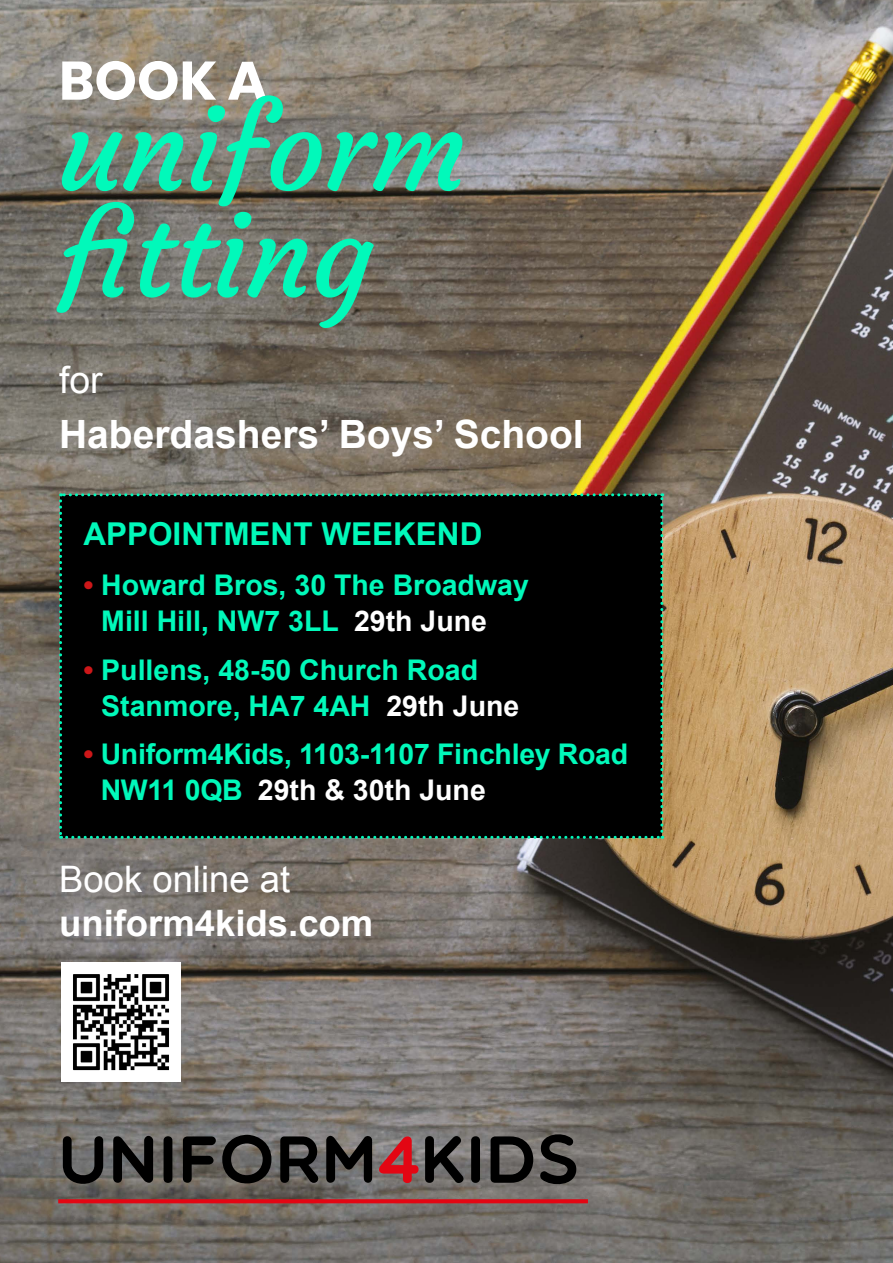
<style>
.page{position:relative;width:893px;height:1263px;background:#fff}
.page>*{position:absolute;margin:0;border:0;box-sizing:border-box;transform-origin:0 0}
.t1{font:115.5px/106.5px "Courgette";color:#01f9ba}
.t2{font:700 54px "Poppins";color:#fff}
.t3{font:700 39px "Arial";color:#fff}
.t4{font:37.35px "Arial";color:#fff}
.t5{font:700 36.45px "Arial";color:#fff}
.t6{font:36.45px "Arial";color:#fff}
.t7{font:700 31.5px "Arial";color:#01f9ba}
.t8{font:700 28.5px/36px "Arial";color:#01f9ba}
.s1{color:#cd1719}
.s2{color:#fff}
</style>
<div class="page">
<img style="left:0;top:0;width:893px;height:1263px">
<svg style="left:63px;top:1134px;width:40px;height:56px;background:#434240"></svg>
<svg style="left:113px;top:1136px;width:40px;height:47px;background:#313130"></svg>
<svg style="left:164px;top:1135px;width:8px;height:49px"></svg>
<svg style="left:183px;top:1136px;width:33px;height:47px;background:#33312e"></svg>
<svg style="left:222px;top:1135px;width:49px;height:49px;background:#3e3c3a"></svg>
<svg style="left:280px;top:1135px;width:92px;height:51px;background:#3f3d3c"></svg>
<svg style="left:378px;top:1134px;width:102px;height:51px;background:#6d484a"></svg>
<svg style="left:491px;top:1131px;width:86px;height:56px;background:#464442"></svg>
<svg style="left:58px;top:1199px;width:530px;height:4px;background:#db0b17"></svg>
<div style="left:59px;top:493px;width:604px;height:346px;background:#000"></div>
<img style="left:62px;top:963px;width:118px;height:118px">
<h2 class="t2" style="left:59px;top:49px;width:209px">BOOK A</h2>
<h1 class="t1" style="left:59px;top:96px;width:409px">uniform fitting</h1>
<h3 class="t4" style="left:59px;top:355px;width:45px">for</h3>
<h3 class="t3" style="left:59px;top:409px;width:526px">Haberdashers’ Boys’ School</h3>
<p class="t7" style="left:83px;top:513px;width:401px">APPOINTMENT WEEKEND</p>
<p class="t8" style="left:101px;top:568px;width:429px;text-indent:-18px"><span class="s1">•</span> Howard Bros, 30 The Broadway<br>Mill Hill, NW7 3LL <span class="s2">29th June</span></p>
<p class="t8" style="left:101px;top:653px;width:420px;text-indent:-18px"><span class="s1">•</span> Pullens, 48-50 Church Road<br>Stanmore, HA7 4AH <span class="s2">29th June</span></p>
<p class="t8" style="left:101px;top:737px;width:529px;text-indent:-17px"><span class="s1">•</span> Uniform4Kids, 1103-1107 Finchley Road<br>NW11 0QB <span class="s2">29th &amp; 30th June</span></p>
<p class="t6" style="left:59px;top:855px;width:233px">Book online at</p>
<p class="t5" style="left:59px;top:899px;width:316px">uniform4kids.com</p>
</div>
